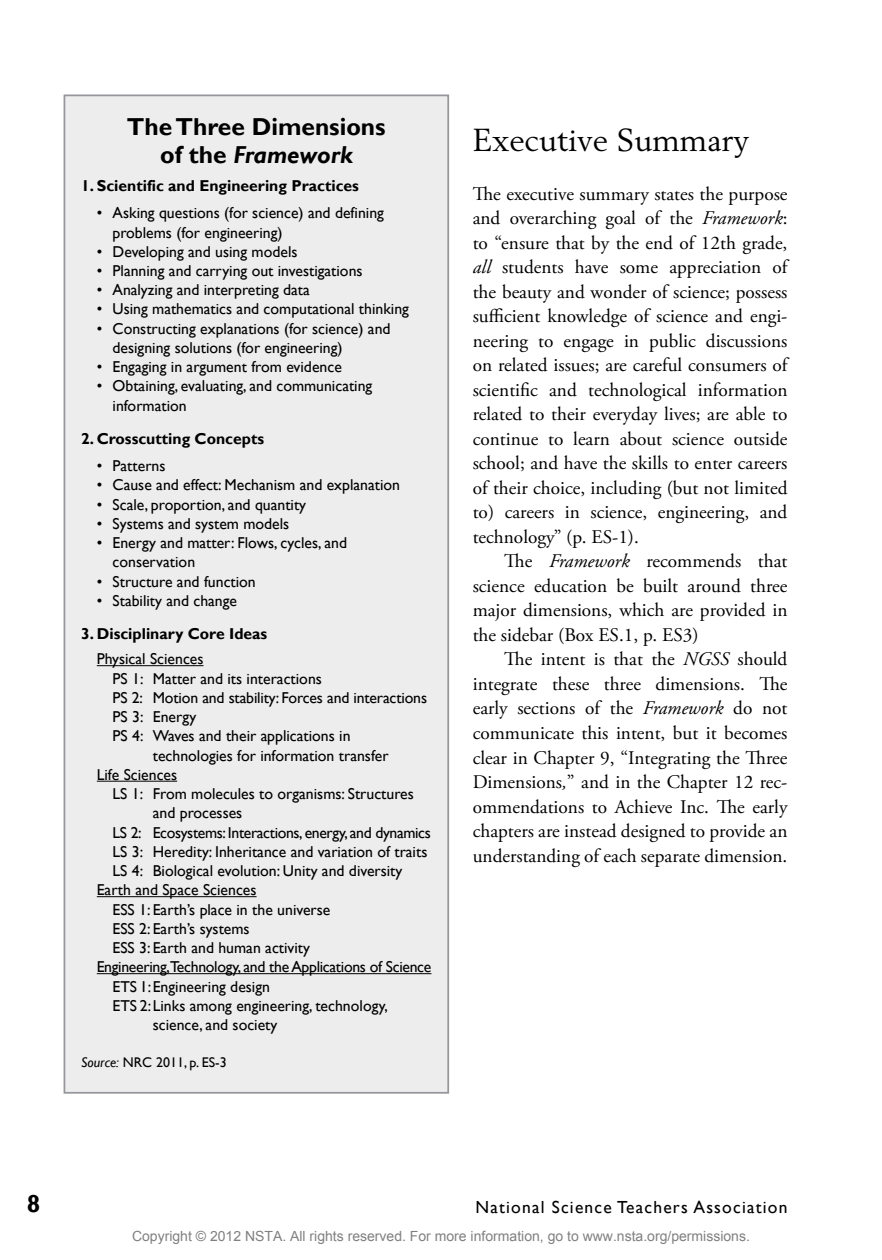
<style>
.page{position:relative;width:882px;height:1260px;background:#fff}
.page>*{position:absolute;margin:0;border:0;box-sizing:border-box;transform-origin:0 0}
.t1{font:31.5px "Berling LT Std";color:#000}
.t2{font:700 24.5px/28px "Gill Sans";color:#000;text-align:center}
.t3{font:19.25px/24.5px "Adobe Garamond Pro";color:#000;text-align:justify}
.t4{font:17.5px "Gill Sans";letter-spacing:.07em;color:#000}
.t5{font:15.75px/19.2px "Gill Sans";color:#000}
.t6{font:700 15.75px "Gill Sans";color:#000}
.t7{font:15.75px "Gill Sans";letter-spacing:-.02em;color:#000}
.t8{font:15.75px "Gill Sans";letter-spacing:-.025em;color:#000}
.t9{font:14px "Arial";color:#808080}
.t10{font:14px "Gill Sans";color:#000}
.t11{font:italic 14px "Gill Sans";color:#000}
.s1{font-style:italic}
.s2{font-style:normal}
</style>
<div class="page">
<div style="left:64px;top:95px;width:384px;height:998px;background:#ededee"></div>
<hr style="left:97px;top:665px;width:107px;height:1px;background:#000">
<hr style="left:97px;top:781px;width:80px;height:1px;background:#000">
<hr style="left:97px;top:896px;width:160px;height:1px;background:#000">
<hr style="left:97px;top:973px;width:334px;height:1px;background:#000">
<div style="left:64px;top:94px;width:385px;height:1000px;border:2px solid #95979a"></div>
<h2 class="t2" style="left:127px;top:114px;width:260px">The Three Dimensions of the <span class="s1">Framework</span></h2>
<p class="t6" style="left:81px;top:176px;width:279px">1. Scientific and Engineering Practices</p>
<p class="t5" style="left:113px;top:204px;width:273px;text-indent:-16px">• Asking questions (for science) and defining problems (for engineering)</p>
<p class="t5" style="left:97px;top:242px;width:202px">• Developing and using models</p>
<p class="t5" style="left:97px;top:261px;width:267px">• Planning and carrying out investigations</p>
<p class="t5" style="left:97px;top:281px;width:215px">• Analyzing and interpreting data</p>
<p class="t5" style="left:97px;top:300px;width:314px">• Using mathematics and computational thinking</p>
<p class="t5" style="left:113px;top:319px;width:280px;text-indent:-16px">• Constructing explanations (for science) and designing solutions (for engineering)</p>
<p class="t5" style="left:97px;top:358px;width:247px">• Engaging in argument from evidence</p>
<p class="t5" style="left:113px;top:377px;width:261px;text-indent:-16px">• Obtaining, evaluating, and communicating information</p>
<p class="t6" style="left:81px;top:429px;width:185px">2. Crosscutting Concepts</p>
<p class="t5" style="left:97px;top:456px;width:70px">• Patterns</p>
<p class="t5" style="left:97px;top:476px;width:305px">• Cause and effect: Mechanism and explanation</p>
<p class="t5" style="left:97px;top:495px;width:211px">• Scale, proportion, and quantity</p>
<p class="t5" style="left:97px;top:514px;width:194px">• Systems and system models</p>
<p class="t5" style="left:113px;top:533px;width:236px;text-indent:-16px">• Energy and matter: Flows, cycles, and conservation</p>
<p class="t5" style="left:97px;top:572px;width:161px">• Structure and function</p>
<p class="t5" style="left:97px;top:591px;width:142px">• Stability and change</p>
<p class="t6" style="left:81px;top:624px;width:188px">3. Disciplinary Core Ideas</p>
<p class="t5" style="left:97px;top:650px;width:108px">Physical Sciences</p>
<p class="t5" style="left:113px;top:669px;width:211px">PS 1: M atter and its interactions</p>
<p class="t5" style="left:113px;top:688px;width:316px">PS 2: M otion and stability: Forces and interactions</p>
<p class="t5" style="left:113px;top:708px;width:85px">PS 3: Energy</p>
<p class="t5" style="left:113px;top:727px;width:240px">PS 4: Waves and their applications in</p>
<p class="t5" style="left:153px;top:746px;width:237px">technologies for information transfer</p>
<p class="t5" style="left:97px;top:765px;width:82px">Life Sciences</p>
<p class="t5" style="left:113px;top:785px;width:303px">LS 1: From molecules to organisms: Structures</p>
<p class="t5" style="left:153px;top:804px;width:91px">and processes</p>
<p class="t8" style="left:113px;top:823px;width:320px">LS 2: Ecosystems: Interactions, energy, and dynamics</p>
<p class="t5" style="left:113px;top:842px;width:316px">LS 3: Heredity: Inheritance and variation of traits</p>
<p class="t5" style="left:113px;top:862px;width:291px">LS 4: Biological evolution: Unity and diversity</p>
<p class="t5" style="left:97px;top:881px;width:161px">Earth and Space Sciences</p>
<p class="t5" style="left:113px;top:900px;width:219px">ESS 1: Earth’s place in the universe</p>
<p class="t5" style="left:113px;top:919px;width:139px">ESS 2: Earth’s systems</p>
<p class="t5" style="left:113px;top:938px;width:199px">ESS 3: Earth and human activity</p>
<p class="t7" style="left:97px;top:958px;width:336px">Engineering,Technology, and the Applications of Science</p>
<p class="t5" style="left:113px;top:977px;width:159px">ETS 1: Engineering design</p>
<p class="t5" style="left:113px;top:996px;width:277px">ETS 2:Links among engineering, technology,</p>
<p class="t5" style="left:153px;top:1015px;width:126px">science, and society</p>
<p class="t11" style="left:81px;top:1054px;width:53px">Source: <span class="s2">NRC</span></p>
<p class="t10" style="left:156px;top:1054px;width:72px">2011, p. ES-3</p>
<h1 class="t1" style="left:473px;top:121px;width:278px">Executive Summary</h1>
<p class="t3" style="left:473px;top:182px;width:316px">The executive summary states the purpose and overarching goal of the <span class="s1">Framework</span>: to “ensure that by the end of 12th grade, <span class="s1">all</span> students have some appreciation of the beauty and wonder of science; possess sufficient knowledge of science and engi&shy;neering to engage in public discussions on related issues; are careful consumers of scientific and technological information related to their everyday lives; are able to continue to learn about science outside school; and have the skills to enter careers of their choice, including (but not limited to) careers in science, engineering, and technology” (p. ES-1).</p>
<p class="t3" style="left:473px;top:550px;width:316px;text-indent:32px">The <span class="s1">Framework</span> recommends that science education be built around three major dimensions, which are provided in the sidebar (Box ES.1, p. ES3)</p>
<p class="t3" style="left:473px;top:648px;width:316px;text-indent:31px">The intent is that the <span class="s1">NGSS</span> should integrate these three dimensions. The early sections of the <span class="s1">Framework</span> do not communicate this intent, but it becomes clear in Chapter 9, “Integrating the Three Dimensions<span class="s1">,</span>” and in the Chapter 12 rec&shy;ommendations to Achieve Inc. The early chapters are instead designed to provide an understanding of each separate dimension.</p>
<h2 class="t2" style="left:27px;top:1190px;width:15px">8</h2>
<p class="t4" style="left:475px;top:1197px;width:314px">National Science Teachers Association</p>
<p class="t9" style="left:132px;top:1227px;width:619px">Copyright © 2012 NSTA. All rights reserved. For more information, go to www.nsta.org/permissions.</p>
</div>
